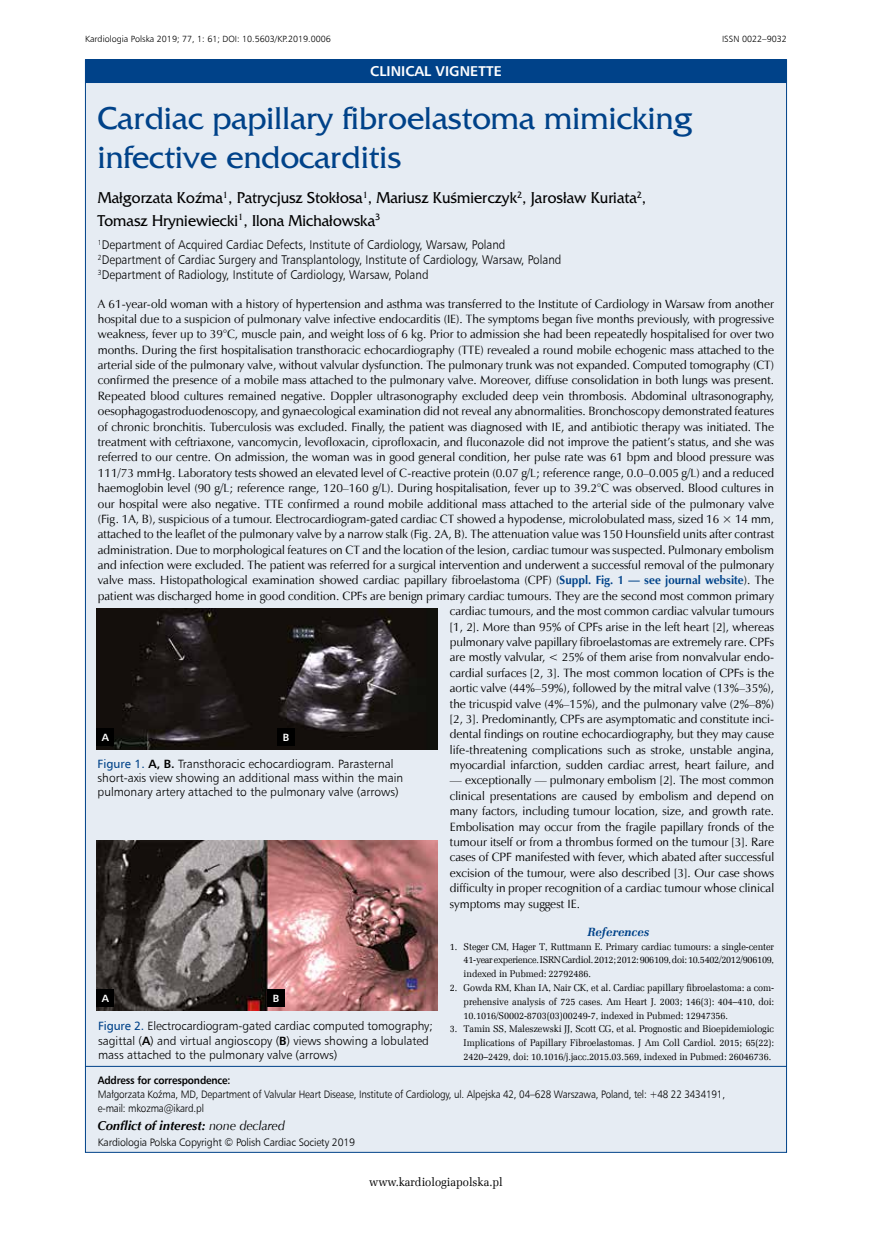
<style>
.page{position:relative;width:872px;height:1234px;background:#fff}
.page>*{position:absolute;margin:0;border:0;box-sizing:border-box;transform-origin:0 0}
.t1{font:33px/39px "France";color:#004289}
.t2{font:16.5px/22.5px "France";color:#000;scale:.94 1}
.t3{font:700 14.25px "Humnst 777 EU";color:#fff}
.t4{font:italic 700 12.75px "Zapf Humnst EU";color:#000}
.t5{font:12.6px/15px "Humnst 777 Lt EU";color:#000;scale:.93 1}
.t6{font:12px/15.3px "Zapf Humnst EU";color:#000;text-align:right}
.t7{font:12px/14.4px "Humnst 777 Lt EU";color:#000}
.t8{font:12px "Zapf Ellipt EU";color:#000;scale:.95 1}
.t9{font:italic 700 12px "Zapf Ellipt EU";color:#004289}
.t10{font:10.8px/14.2px "Humnst 777 Lt EU";letter-spacing:-.015em;color:#000;scale:.92 1}
.t11{font:10.8px "Humnst 777 Lt EU";letter-spacing:-.015em;color:#000}
.t12{font:700 10.8px "Humnst 777 EU";letter-spacing:-.015em;color:#000;scale:.92 1}
.t13{font:700 10.5px "Humnst 777 EU";color:#fff}
.t14{font:9.75px/13.8px "Zapf Ellipt EU";letter-spacing:-.01em;color:#000;text-align:justify;scale:.95 1}
.t15{font:9px "Humnst 777 Lt EU";color:#000}
.s1{font-weight:700;color:#004289}
.s2{font-family:"Humnst 777 EU";color:#004289}
.s3{font-family:"Humnst 777 EU";font-weight:700}
.s4{font-weight:400}
</style>
<div class="page">
<div style="left:85px;top:60px;width:702px;height:1092px;background:#e6ecf3;border:1px solid #004289"></div>
<div style="left:85px;top:59px;width:702px;height:24px;background:#004289"></div>
<hr style="left:85px;top:1065px;width:702px;height:1px;background:#004289">
<img style="left:97px;top:840px;width:340px;height:170px">
<img style="left:97px;top:608px;width:340px;height:141px">
<div style="left:277px;top:728px;width:17px;height:17px;background:#000"></div>
<div style="left:97px;top:728px;width:17px;height:17px;background:#000"></div>
<div style="left:268px;top:989px;width:17px;height:17px;background:#000"></div>
<div style="left:97px;top:989px;width:17px;height:17px;background:#000"></div>
<p class="t15" style="left:85px;top:33px;width:247px">Kardiologia Polska 2019; 77, 1: 61; DOI: 10.5603/KP.2019.0006</p>
<p class="t15" style="left:722px;top:33px;width:66px">ISSN 0022–9032</p>
<p class="t3" style="left:370px;top:62px;width:133px">CLINICAL VIGNETTE</p>
<h1 class="t1" style="left:98px;top:99px;width:596px">Cardiac papillary fibroelastoma mimicking infective endocarditis</h1>
<h2 class="t2" style="left:98px;top:187px;width:585px">Małgorzata Koźma<sup>1</sup>, Patrycjusz Stokłosa<sup>1</sup>, Mariusz Kuśmierczyk<sup>2</sup>, Jarosław Kuriata<sup>2</sup>,<br>Tomasz Hryniewiecki<sup>1</sup>, Ilona Michałowska<sup>3</sup></h2>
<p class="t5" style="left:98px;top:237px;width:500px"><sup>1</sup>Department of Acquired Cardiac Defects, Institute of Cardiology, Warsaw, Poland<br><sup>2</sup>Department of Cardiac Surgery and Transplantology, Institute of Cardiology, Warsaw, Poland<br><sup>3</sup>Department of Radiology, Institute of Cardiology, Warsaw, Poland</p>
<p class="t6" style="left:98px;top:296px;width:678px">A 61-year-old woman with a history of hypertension and asthma was transferred to the Institute of Cardiology in Warsaw from another hospital due to a suspicion of pulmonary valve infective endocarditis (IE). The symptoms began five months previously, with progressive weakness, fever up to 39°C, muscle pain, and weight loss of 6 kg. Prior to admission she had been repeatedly hospitalised for over two months. During the first hospitalisation transthoracic echocardiography (TTE) revealed a round mobile echogenic mass attached to the arterial side of the pulmonary valve, without valvular dysfunction. The pulmonary trunk was not expanded. Computed tomography (CT) confirmed the presence of a mobile mass attached to the pulmonary valve. Moreover, diffuse consolidation in both lungs was present.<br>Repeated blood cultures remained negative. Doppler ultrasonography excluded deep vein thrombosis. Abdominal ultrasonography, oesophagogastroduodenoscopy, and gynaecological examination did not reveal any abnormalities. Bronchoscopy demonstrated features of chronic bronchitis. Tuberculosis was excluded. Finally, the patient was diagnosed with IE, and antibiotic therapy was initiated. The treatment with ceftriaxone, vancomycin, levofloxacin, ciprofloxacin, and fluconazole did not improve the patient’s status, and she was referred to our centre. On admission, the woman was in good general condition, her pulse rate was 61 bpm and blood pressure was 111/73 mmHg. Laboratory tests showed an elevated level of C-reactive protein (0.07 g/L; reference range, 0.0–0.005 g/L) and a reduced haemoglobin level (90 g/L; reference range, 120–160 g/L). During hospitalisation, fever up to 39.2°C was observed. Blood cultures in our hospital were also negative. TTE confirmed a round mobile additional mass attached to the arterial side of the pulmonary valve (Fig. 1A, B), suspicious of a tumour. Electrocardiogram-gated cardiac CT showed a hypodense, microlobulated mass, sized 16 × 14 mm, attached to the leaflet of the pulmonary valve by a narrow stalk (Fig. 2A, B). The attenuation value was 150 Hounsfield units after contrast administration. Due to morphological features on CT and the location of the lesion, cardiac tumour was suspected. Pulmonary embolism and infection were excluded. The patient was referred for a surgical intervention and underwent a successful removal of the pulmonary valve mass. Histopathological examination showed cardiac papillary fibroelastoma (CPF) (<span class="s1">Suppl. Fig. 1 — see journal website</span>). The patient was discharged home in good condition. CPFs are benign primary cardiac tumours. They are the second most common primary cardiac tumours, and the most common cardiac valvular tumours<br>[1, 2]. More than 95% of CPFs arise in the left heart [2], whereas<br>pulmonary valve papillary fibroelastomas are extremely rare. CPFs<br>are mostly valvular, &lt; 25% of them arise from nonvalvular endo-<br>cardial surfaces [2, 3]. The most common location of CPFs is the<br>aortic valve (44%–59%), followed by the mitral valve (13%–35%),<br>the tricuspid valve (4%–15%), and the pulmonary valve (2%–8%)<br>[2, 3]. Predominantly, CPFs are asymptomatic and constitute inci-<br>dental findings on routine echocardiography, but they may cause<br>life-threatening complications such as stroke, unstable angina,<br>myocardial infarction, sudden cardiac arrest, heart failure, and</p>
<p class="t6" style="left:450px;top:772px;width:326px;text-align:justify">— exceptionally — pulmonary embolism [2]. The most common clinical presentations are caused by embolism and depend on many factors, including tumour location, size, and growth rate.<br>Embolisation may occur from the fragile papillary fronds of the tumour itself or from a thrombus formed on the tumour [3]. Rare cases of CPF manifested with fever, which abated after successful excision of the tumour, were also described [3]. Our case shows difficulty in proper recognition of a cardiac tumour whose clinical symptoms may suggest IE.</p>
<p class="t9" style="left:587px;top:923px;width:63px">References</p>
<p class="t14" style="left:463px;top:939px;width:328px;text-indent:-14px">1. Steger CM, Hager T, Ruttmann E. Primary cardiac tumours: a single-center 41-year experience. ISRN Cardiol. 2012; 2012: 906109, doi: 10.5402/2012/906109, indexed in Pubmed: 22792486.</p>
<p class="t14" style="left:463px;top:980px;width:328px;text-indent:-14px">2. Gowda RM, Khan IA, Nair CK, et al. Cardiac papillary fibroelastoma: a com&shy;prehensive analysis of 725 cases. Am Heart J. 2003; 146(3): 404–410, doi:<br>10.1016/S0002-8703(03)00249-7, indexed in Pubmed: 12947356.</p>
<p class="t14" style="left:463px;top:1022px;width:328px;text-indent:-14px">3. Tamin SS, Maleszewski JJ, Scott CG, et al. Prognostic and Bioepidemiologic Implications of Papillary Fibroelastomas. J Am Coll Cardiol. 2015; 65(22):<br>2420–2429, doi: 10.1016/j.jacc.2015.03.569, indexed in Pubmed: 26046736.</p>
<p class="t13" style="left:102px;top:730px;width:9px">A</p>
<p class="t13" style="left:283px;top:730px;width:8px">B</p>
<p class="t7" style="left:98px;top:755px;width:307px"><span class="s2">Figure 1.</span> <span class="s3">A, B.</span> Transthoracic echocardiogram. Parasternal short-axis view showing an additional mass within the main pulmonary artery attached to the pulmonary valve (arrows)</p>
<p class="t13" style="left:102px;top:991px;width:9px">A</p>
<p class="t13" style="left:273px;top:991px;width:8px">B</p>
<p class="t7" style="left:98px;top:1018px;width:336px"><span class="s2">Figure 2.</span> Electrocardiogram-gated cardiac computed tomography; sagittal (<span class="s3">A</span>) and virtual angioscopy (<span class="s3">B</span>) views showing a lobulated mass attached to the pulmonary valve (arrows)</p>
<p class="t12" style="left:98px;top:1072px;width:146px">Address for correspondence:</p>
<p class="t10" style="left:98px;top:1086px;width:683px">Małgorzata Koźma, MD, Department of Valvular Heart Disease, Institute of Cardiology, ul. Alpejska 42, 04–628 Warszawa, Poland, tel: +48 22 3434191, e-mail: mkozma@ikard.pl</p>
<p class="t4" style="left:98px;top:1117px;width:189px">Conflict of interest: <span class="s4">none declared</span></p>
<p class="t11" style="left:98px;top:1135px;width:259px">Kardiologia Polska Copyright © Polish Cardiac Society 2019</p>
<p class="t8" style="left:369px;top:1174px;width:142px">www.kardiologiapolska.pl</p>
</div>
